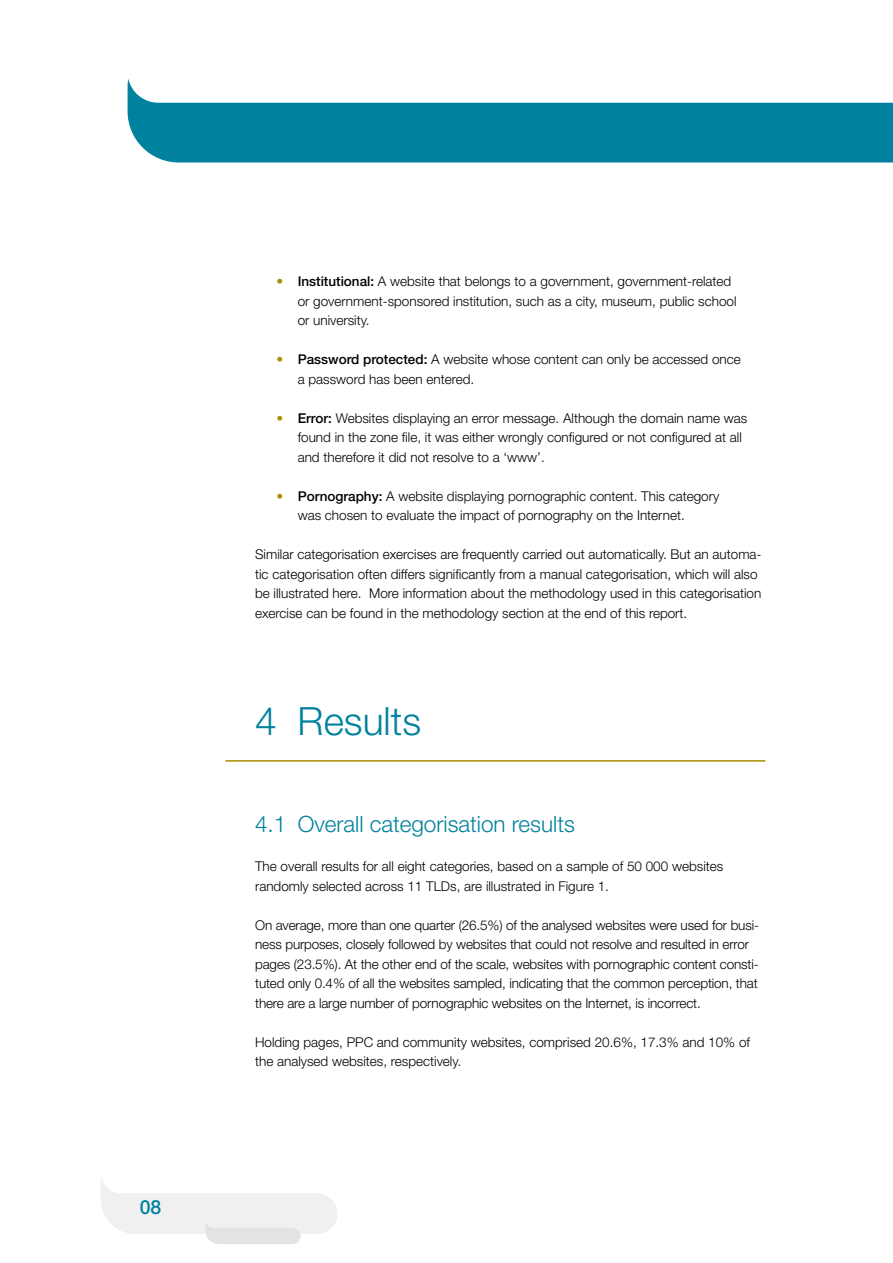
<style>
.page{position:relative;width:893px;height:1263px;background:#fff}
.page>*{position:absolute;margin:0;border:0;box-sizing:border-box;transform-origin:0 0}
.t1{font:300 39px "Helvetica Neue LT Std";color:#00829e}
.t2{font:300 22.5px "Helvetica Neue LT Std";color:#00829e}
.t3{font:500 19.5px "Helvetica Neue LT Pro";color:#00829e}
.t4{font:300 13.5px/19.5px "Helvetica Neue LT Std";color:#000}
.s1{color:#ac8c00}
.s2{font-family:"Helvetica Neue LT Pro";font-weight:500}
</style>
<div class="page">
<svg style="left:101px;top:1179px;width:236px;height:65px"></svg>
<hr style="left:225px;top:760px;width:540px;height:2px;background:#ac8c00">
<svg style="left:128px;top:79px;width:765px;height:83px;fill:#00829e"></svg>
<h3 class="t3" style="left:140px;top:1195px;width:23px">08</h3>
<p class="t4" style="left:298px;top:271px;width:440px;text-indent:-21px"><span class="s1">•</span> <span class="s2">Institutional:</span> A website that belongs to a government, government-related or government-sponsored institution, such as a city, museum, public school or university.</p>
<p class="t4" style="left:298px;top:349px;width:445px;text-indent:-21px"><span class="s1">•</span> <span class="s2">Password protected:</span> A website whose content can only be accessed once a password has been entered.</p>
<p class="t4" style="left:298px;top:408px;width:451px;text-indent:-21px"><span class="s1">•</span> <span class="s2">Error:</span> Websites displaying an error message. Although the domain name was found in the zone file, it was either wrongly configured or not configured at all and therefore it did not resolve to a ‘www’.</p>
<p class="t4" style="left:298px;top:486px;width:423px;text-indent:-21px"><span class="s1">•</span> <span class="s2">Pornography:</span> A website displaying pornographic content. This category was chosen to evaluate the impact of pornography on the Internet.</p>
<p class="t4" style="left:255px;top:544px;width:508px">Similar categorisation exercises are frequently carried out automatically. But an automa&shy;tic categorisation often differs significantly from a manual categorisation, which will also be illustrated here. More information about the methodology used in this categorisation exercise can be found in the methodology section at the end of this report.</p>
<h1 class="t1" style="left:255px;top:697px;width:167px">4 Results</h1>
<h2 class="t2" style="left:255px;top:810px;width:321px">4.1 Overall categorisation results</h2>
<p class="t4" style="left:255px;top:856px;width:470px">The overall results for all eight categories, based on a sample of 50 000 websites randomly selected across 11 TLDs, are illustrated in Figure 1.</p>
<p class="t4" style="left:255px;top:915px;width:505px">On average, more than one quarter (26.5%) of the analysed websites were used for busi&shy;ness purposes, closely followed by websites that could not resolve and resulted in error pages (23.5%). At the other end of the scale, websites with pornographic content consti&shy;tuted only 0.4% of all the websites sampled, indicating that the common perception, that there are a large number of pornographic websites on the Internet, is incorrect.</p>
<p class="t4" style="left:255px;top:1032px;width:496px">Holding pages, PPC and community websites, comprised 20.6%, 17.3% and 10% of the analysed websites, respectively.</p>
</div>
